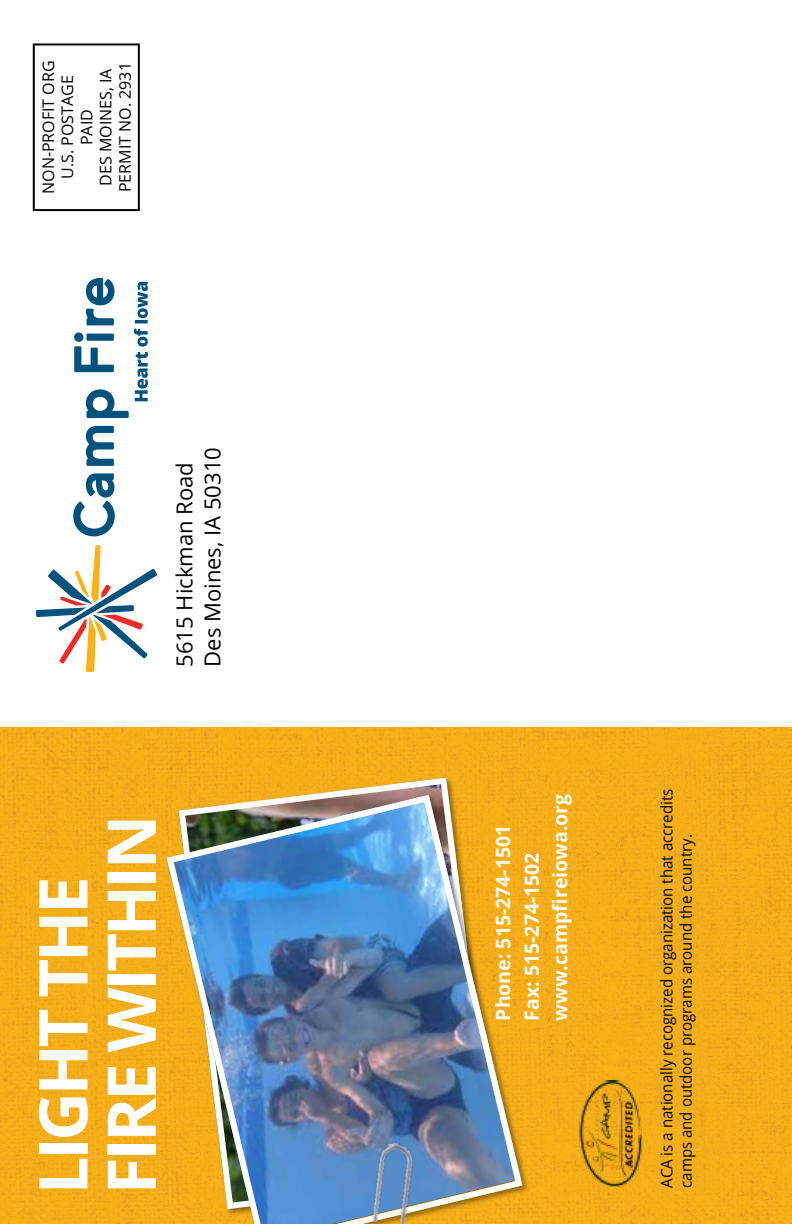
<style>
.page{position:relative;width:792px;height:1224px;background:#fff}
.page>*{position:absolute;margin:0;border:0;box-sizing:border-box;transform-origin:0 0}
.t1{font:700 67.2px "Open Sans";letter-spacing:-.05em;color:#fff}
.t2{font:22px/28px "Open Sans";color:#000}
.t3{font:700 19.6px/28.4px "Open Sans";color:#fff}
.t4{font:16px/19.2px "Open Sans";color:#000;scale:.94 1}
.t5{font:16px/19.2px "Open Sans";color:#000;text-align:center}
</style>
<div class="page">
<img style="left:0;top:727px;width:792px;height:497px">
<hr style="left:33px;top:43px;width:2px;height:168px;background:#000">
<hr style="left:35px;top:209px;width:103px;height:2px;background:#000">
<hr style="left:35px;top:43px;width:103px;height:2px;background:#000">
<hr style="left:138px;top:43px;width:2px;height:168px;background:#000">
<img style="left:579px;top:1081px;width:63px;height:107px">
<svg style="left:175px;top:774px;width:323px;height:17px;background:#f1b334"></svg>
<img style="left:163px;top:791px;width:363px;height:433px">
<img style="left:346px;top:1141px;width:77px;height:83px">
<svg style="left:73px;top:473px;width:42px;height:63px"></svg>
<svg style="left:86px;top:426px;width:28px;height:40px"></svg>
<svg style="left:36px;top:545px;width:121px;height:127px"></svg>
<svg style="left:74px;top:278px;width:74px;height:140px"></svg>
<p class="t5" style="left:38px;top:194px;width:135px;rotate:-90deg">NON-PROFIT ORG<br>U.S. POSTAGE<br>PAID<br>DES MOINES, IA<br>PERMIT NO. 2931</p>
<h2 class="t2" style="left:170px;top:667px;width:221px;rotate:-90deg">5615 Hickman Road<br>Des Moines, IA 50310</h2>
<h1 class="t1" style="left:16px;top:1194px;width:319px;rotate:-90deg">LIGHT THE</h1>
<h1 class="t1" style="left:84px;top:1194px;width:381px;rotate:-90deg">FIRE WITHIN</h1>
<p class="t3" style="left:488px;top:1021px;width:228px;rotate:-90deg">Phone: 515-274-1501<br>Fax: 515-274-1502 www.campfireiowa.org</p>
<p class="t4" style="left:657px;top:1188px;width:426px;rotate:-90deg">ACA is a nationally recognized organization that accredits camps and outdoor programs around the country.</p>
</div>
